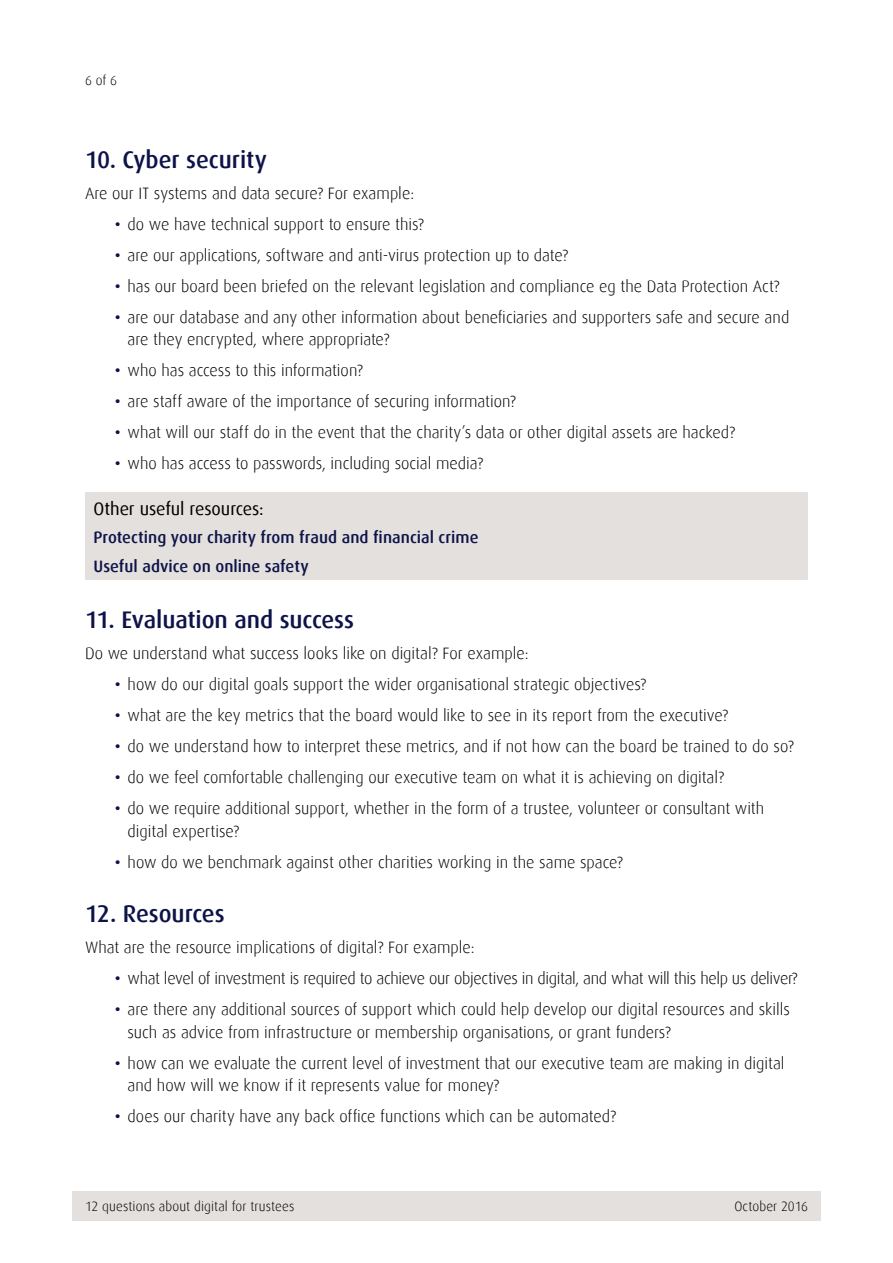
<style>
.page{position:relative;width:893px;height:1263px;background:#fff}
.page>*{position:absolute;margin:0;border:0;box-sizing:border-box;transform-origin:0 0}
.Heading{font:500 24px "Dax";letter-spacing:-.005em;color:#0d1348}
.Heading_2{font:18px "Dax";letter-spacing:-.005em;color:#000}
.Body_Text{font:300 16.5px/22.5px "Dax";color:#000}
.Body_Text-2{font:300 16.5px "Dax";letter-spacing:-.02em;color:#000}
.Body_Text-3{font:500 16.5px "Dax";letter-spacing:.005em;color:#0d1348}
.t1{font:300 13.5px "Dax";letter-spacing:.01em;color:#000}
.s1{font-weight:500;color:#0d1348}
</style>
<div class="page">
<div style="left:72px;top:1191px;width:749px;height:29px;background:#e4e0de"></div>
<div style="left:85px;top:492px;width:723px;height:88px;background:#e4e0de"></div>
<p class="t1" style="left:85px;top:72px;width:34px">6 of 6</p>
<p class="Heading" style="left:85px;top:146px;width:183px">10. Cyber security</p>
<p class="Body_Text" style="left:85px;top:182px;width:331px">Are our IT systems and data secure? For example:</p>
<p class="Body_Text" style="left:115px;top:213px;width:311px"><span class="s1">•</span> do we have technical support to ensure this?</p>
<p class="Body_Text" style="left:115px;top:244px;width:455px"><span class="s1">•</span> are our applications, software and anti-virus protection up to date?</p>
<p class="Body_Text" style="left:115px;top:275px;width:666px"><span class="s1">•</span> has our board been briefed on the relevant legislation and compliance eg the Data Protection Act?</p>
<p class="Body_Text" style="left:128px;top:306px;width:663px;text-indent:-13px"><span class="s1">•</span> are our database and any other information about beneficiaries and supporters safe and secure and are they encrypted, where appropriate?</p>
<p class="Body_Text" style="left:115px;top:359px;width:249px"><span class="s1">•</span> who has access to this information?</p>
<p class="Body_Text" style="left:115px;top:390px;width:403px"><span class="s1">•</span> are staff aware of the importance of securing information?</p>
<p class="Body_Text" style="left:115px;top:421px;width:622px"><span class="s1">•</span> what will our staff do in the event that the charity’s data or other digital assets are hacked?</p>
<p class="Body_Text" style="left:115px;top:452px;width:370px"><span class="s1">•</span> who has access to passwords, including social media?</p>
<p class="Heading_2" style="left:94px;top:499px;width:172px">Other useful resources:</p>
<p class="Body_Text-3" style="left:94px;top:528px;width:386px">Protecting your charity from fraud and financial crime</p>
<p class="Body_Text-3" style="left:94px;top:557px;width:217px">Useful advice on online safety</p>
<p class="Heading" style="left:85px;top:607px;width:270px">11. Evaluation and success</p>
<p class="Body_Text" style="left:85px;top:643px;width:445px">Do we understand what success looks like on digital? For example:</p>
<p class="Body_Text" style="left:115px;top:674px;width:533px"><span class="s1">•</span> how do our digital goals support the wider organisational strategic objectives?</p>
<p class="Body_Text" style="left:115px;top:705px;width:615px"><span class="s1">•</span> what are the key metrics that the board would like to see in its report from the executive?</p>
<p class="Body_Text" style="left:115px;top:736px;width:680px"><span class="s1">•</span> do we understand how to interpret these metrics, and if not how can the board be trained to do so?</p>
<p class="Body_Text" style="left:115px;top:767px;width:611px"><span class="s1">•</span> do we feel comfortable challenging our executive team on what it is achieving on digital?</p>
<p class="Body_Text" style="left:128px;top:798px;width:638px;text-indent:-13px"><span class="s1">•</span> do we require additional support, whether in the form of a trustee, volunteer or consultant with digital expertise?</p>
<p class="Body_Text" style="left:115px;top:851px;width:510px"><span class="s1">•</span> how do we benchmark against other charities working in the same space?</p>
<p class="Heading" style="left:85px;top:900px;width:141px">12. Resources</p>
<p class="Body_Text" style="left:85px;top:936px;width:391px">What are the resource implications of digital? For example:</p>
<p class="Body_Text-2" style="left:115px;top:969px;width:684px"><span class="s1">•</span> what level of investment is required to achieve our objectives in digital, and what will this help us deliver?</p>
<p class="Body_Text" style="left:128px;top:998px;width:664px;text-indent:-13px"><span class="s1">•</span> are there any additional sources of support which could help develop our digital resources and skills such as advice from infrastructure or membership organisations, or grant funders?</p>
<p class="Body_Text" style="left:128px;top:1052px;width:658px;text-indent:-13px"><span class="s1">•</span> how can we evaluate the current level of investment that our executive team are making in digital and how will we know if it represents value for money?</p>
<p class="Body_Text" style="left:115px;top:1105px;width:503px"><span class="s1">•</span> does our charity have any back office functions which can be automated?</p>
<p class="t1" style="left:85px;top:1199px;width:211px">12 questions about digital for trustees</p>
<p class="t1" style="left:734px;top:1199px;width:75px">October 2016</p>
</div>
